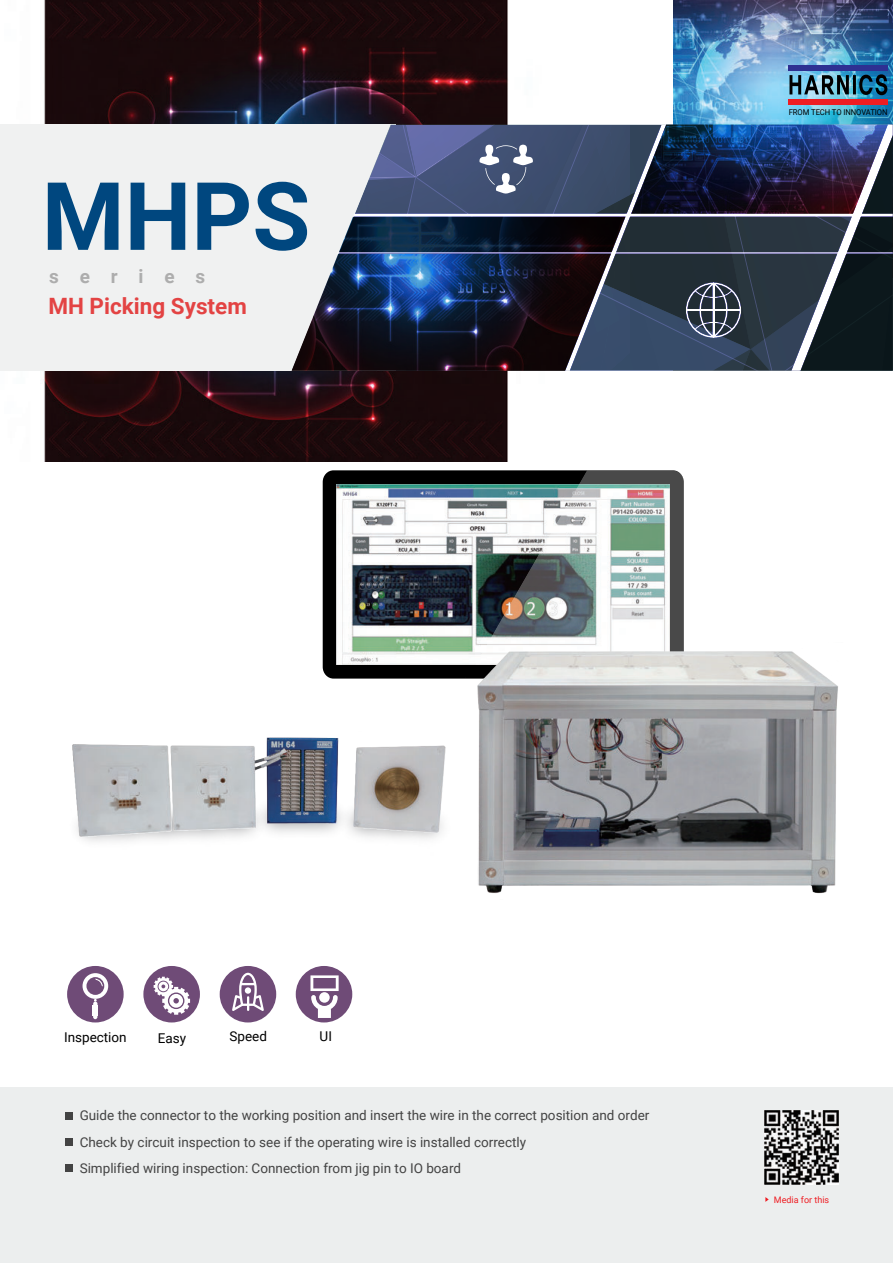
<style>
.page{position:relative;width:893px;height:1263px;background:#fff}
.page>*{position:absolute;margin:0;border:0;box-sizing:border-box;transform-origin:0 0}
.t1{font:700 94.5px "Roboto";color:#00477f}
.t2{font:700 22.5px "Roboto";color:#e34343}
.t3{font:700 18.9px "Roboto";letter-spacing:1.1em;color:#adadad}
.t4{font:13.5px/26.2px "Roboto";color:#434343}
.t5{font:13.5px "Roboto";color:#000}
.t6{font:9px "Roboto";color:#ee1d23}
.t7{font:8.1px "Roboto";letter-spacing:-.01em;color:#000;scale:.95 1}
</style>
<div class="page">
<div style="left:323px;top:470px;width:361px;height:209px;background:#000;border-radius:11px"></div>
<img style="left:337px;top:484px;width:138px;height:181px">
<svg style="left:475px;top:470px;width:209px;height:158px;background:#909b99"></svg>
<img style="left:459px;top:628px;width:379px;height:266px">
<img style="left:459px;top:762px;width:32px;height:122px">
<img style="left:72px;top:737px;width:374px;height:105px">
<img style="left:672px;top:0;width:221px;height:125px">
<img style="left:0;top:0;width:672px;height:462px">
<div style="left:0;top:1087px;width:893px;height:176px;background:#eceeee"></div>
<div style="left:65px;top:1112px;width:8px;height:7px;background:#434343"></div>
<div style="left:65px;top:1138px;width:8px;height:7px;background:#434343"></div>
<div style="left:65px;top:1164px;width:8px;height:8px;background:#434343"></div>
<div style="left:0;top:125px;width:395px;height:246px;background:#f0f1f1"></div>
<svg style="left:789px;top:75px;width:60px;height:19px"></svg>
<hr style="left:853px;top:75px;width:3px;height:19px;background:#000">
<svg style="left:859px;top:74px;width:28px;height:21px"></svg>
<div style="left:789px;top:65px;width:99px;height:6px;background:#2e3092"></div>
<div style="left:789px;top:99px;width:99px;height:5px;background:#ee1d23"></div>
<svg style="left:765px;top:1197px;width:4px;height:5px"></svg>
<svg style="left:291px;top:125px;width:602px;height:246px;background:#3d485e"></svg>
<div style="left:143px;top:966px;width:57px;height:56px;background:#6f4b77;border-radius:50%"></div>
<svg style="left:154px;top:977px;width:36px;height:38px"></svg>
<div style="left:220px;top:966px;width:56px;height:56px;background:#6f4b77;border-radius:50%"></div>
<svg style="left:232px;top:973px;width:32px;height:38px"></svg>
<div style="left:296px;top:966px;width:56px;height:56px;background:#6f4b77;border-radius:50%"></div>
<svg style="left:310px;top:975px;width:29px;height:43px"></svg>
<img style="left:764px;top:1110px;width:74px;height:74px">
<div style="left:67px;top:966px;width:57px;height:56px;background:#6f4b77;border-radius:50%"></div>
<svg style="left:93px;top:1001px;width:4px;height:18px"></svg>
<svg style="left:82px;top:973px;width:26px;height:28px"></svg>
<div style="left:93px;top:1005px;width:5px;height:10px;background:#fff"></div>
<h1 class="t1" style="left:42px;top:179px;width:270px">MHPS</h1>
<h3 class="t3" style="left:49px;top:269px;width:158px">series</h3>
<h2 class="t2" style="left:48px;top:297px;width:200px">MH Picking System</h2>
<p class="t7" style="left:789px;top:109px;width:105px">FROM TECH TO INNOVATION</p>
<p class="t5" style="left:64px;top:1031px;width:64px">Inspection</p>
<p class="t5" style="left:158px;top:1032px;width:30px">Easy</p>
<p class="t5" style="left:229px;top:1030px;width:39px">Speed</p>
<p class="t5" style="left:320px;top:1030px;width:14px">UI</p>
<p class="t4" style="left:80px;top:1103px;width:571px">Guide the connector to the working position and insert the wire in the correct position and order<br>Check by circuit inspection to see if the operating wire is installed correctly<br>Simplified wiring inspection: Connection from jig pin to IO board</p>
<p class="t6" style="left:774px;top:1195px;width:57px">Media for this</p>
</div>
